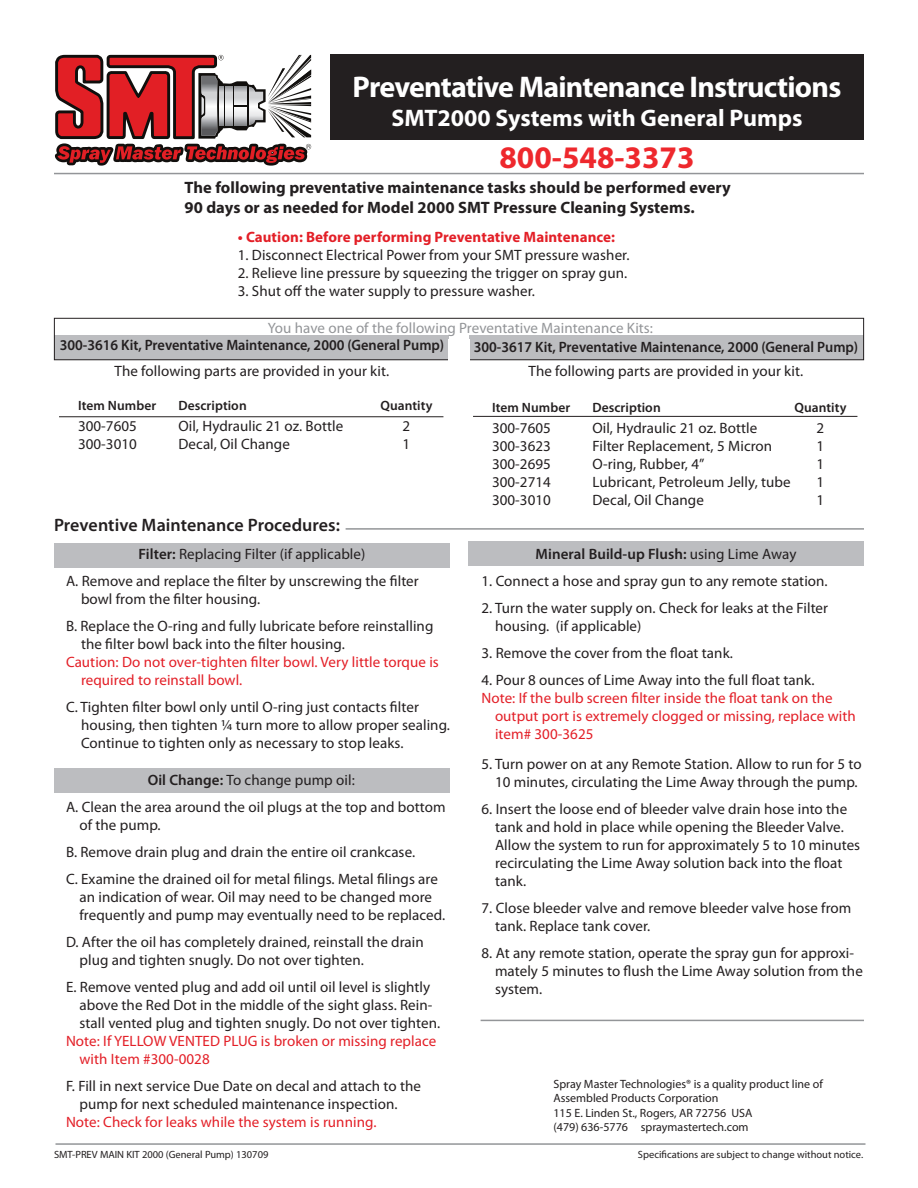
<style>
.page{position:relative;width:918px;height:1188px;background:#fff}
.page>*{position:absolute;margin:0;border:0;box-sizing:border-box;transform-origin:0 0}
.t1{font:700 31.5px "Myriad Pro";color:#ee282d}
.t2{font:700 30px "Myriad Pro";letter-spacing:-.025em;color:#fff}
.t3{font:700 24px "Myriad Pro";color:#fff}
.t4{font:600 18px "Myriad Pro";letter-spacing:.005em;color:#231f20}
.t5{font:700 16.5px/19.8px "Myriad Pro";letter-spacing:.005em;color:#231f20}
.t6{font:15px/18px "Myriad Pro";letter-spacing:.005em;color:#231f20}
.t7{font:15px/18px "Myriad Pro";letter-spacing:.005em;color:#e31f27}
.t8{font:600 15px "Myriad Pro";color:#231f20;scale:.96 1}
.t9{font:15px "Myriad Pro";letter-spacing:.005em;color:#939598}
.t10{font:700 15px "Myriad Pro";letter-spacing:.005em;color:#e31f27}
.t11{font:600 15px "Myriad Pro";color:#231f20}
.t12{font:600 13.5px "Myriad Pro";letter-spacing:.005em;color:#231f20}
.t13{font:12px "Myriad Pro";color:#231f20}
.t14{font:10.5px "Myriad Pro";color:#231f20}
.s1{font-weight:600}
.s2{font-weight:400}
</style>
<div class="page">
<div style="left:54px;top:543px;width:396px;height:25px;background:#bcbdc0"></div>
<div style="left:468px;top:542px;width:396px;height:24px;background:#bcbdc0"></div>
<div style="left:54px;top:335px;width:394px;height:24px;background:#bcbdc0"></div>
<div style="left:470px;top:336px;width:394px;height:24px;background:#bcbdc0"></div>
<div style="left:54px;top:768px;width:396px;height:24px;background:#bcbdc0"></div>
<svg style="left:54px;top:54px;width:257px;height:112px"></svg>
<div style="left:330px;top:54px;width:534px;height:86px;background:#231f20"></div>
<hr style="left:54px;top:173px;width:810px;height:1px;background:#939598">
<hr style="left:56px;top:1143px;width:810px;height:2px;background:#939598">
<hr style="left:346px;top:528px;width:518px;height:2px;background:#939598">
<hr style="left:481px;top:1020px;width:383px;height:1px;background:#939598">
<div style="left:54px;top:318px;width:810px;height:42px;border:1px solid #231f20"></div>
<hr style="left:59px;top:417px;width:384px;height:1px;background:#231f20">
<hr style="left:473px;top:416px;width:384px;height:1px;background:#231f20">
<div style="left:448px;top:339px;width:22px;height:31px;background:#fff"></div>
<p class="t2" style="left:353px;top:67px;width:490px">Preventative Maintenance Instructions</p>
<p class="t3" style="left:391px;top:102px;width:413px">SMT2000 Systems with General Pumps</p>
<p class="t1" style="left:499px;top:137px;width:197px">800-548-3373</p>
<p class="t5" style="left:185px;top:177px;width:548px">The following preventative maintenance tasks should be performed every<br>90 days or as needed for Model 2000 SMT Pressure Cleaning Systems.</p>
<p class="t10" style="left:238px;top:227px;width:379px">• Caution: Before performing Preventative Maintenance:</p>
<p class="t6" style="left:238px;top:247px;width:393px">1. Disconnect Electrical Power from your SMT pressure washer.</p>
<p class="t6" style="left:238px;top:265px;width:391px">2. Relieve line pressure by squeezing the trigger on spray gun.</p>
<p class="t6" style="left:238px;top:283px;width:299px">3. Shut off the water supply to pressure washer.</p>
<p class="t9" style="left:268px;top:320px;width:387px">You have one of the following Preventative Maintenance Kits:</p>
<p class="t8" style="left:60px;top:337px;width:402px">300-3616 Kit, Preventative Maintenance, 2000 (General Pump)</p>
<p class="t8" style="left:474px;top:338px;width:402px">300-3617 Kit, Preventative Maintenance, 2000 (General Pump)</p>
<p class="t6" style="left:115px;top:362px;width:276px">The following parts are provided in your kit.</p>
<p class="t6" style="left:529px;top:362px;width:276px">The following parts are provided in your kit.</p>
<p class="t12" style="left:78px;top:398px;width:80px">Item Number</p>
<p class="t12" style="left:178px;top:398px;width:70px">Description</p>
<p class="t12" style="left:380px;top:398px;width:54px">Quantity</p>
<p class="t6" style="left:78px;top:418px;width:60px">300-7605</p>
<p class="t6" style="left:178px;top:418px;width:166px">Oil, Hydraulic 21 oz. Bottle</p>
<p class="t6" style="left:403px;top:418px;width:9px">2</p>
<p class="t6" style="left:78px;top:436px;width:60px">300-3010</p>
<p class="t6" style="left:178px;top:436px;width:113px">Decal, Oil Change</p>
<p class="t6" style="left:403px;top:436px;width:9px">1</p>
<p class="t4" style="left:54px;top:515px;width:288px">Preventive Maintenance Procedures:</p>
<p class="t6" style="left:139px;top:545px;width:228px"><span class="s1">Filter:</span> Replacing Filter (if applicable)</p>
<p class="t6" style="left:81px;top:572px;width:339px;text-indent:-15px">A. Remove and replace the filter by unscrewing the filter bowl from the filter housing.</p>
<p class="t6" style="left:81px;top:617px;width:354px;text-indent:-15px">B. Replace the O-ring and fully lubricate before reinstalling the filter bowl back into the filter housing.</p>
<p class="t7" style="left:81px;top:653px;width:359px;text-indent:-15px">Caution: Do not over-tighten filter bowl. Very little torque is required to reinstall bowl.</p>
<p class="t6" style="left:81px;top:698px;width:371px;text-indent:-15px">C. Tighten filter bowl only until O-ring just contacts filter housing, then tighten ¼ turn more to allow proper sealing.<br>Continue to tighten only as necessary to stop leaks.</p>
<p class="t6" style="left:148px;top:771px;width:209px"><span class="s1">Oil Change:</span> To change pump oil:</p>
<p class="t6" style="left:80px;top:798px;width:368px;text-indent:-14px">A. Clean the area around the oil plugs at the top and bottom of the pump.</p>
<p class="t6" style="left:66px;top:843px;width:351px">B. Remove drain plug and drain the entire oil crankcase.</p>
<p class="t6" style="left:80px;top:870px;width:367px;text-indent:-14px">C. Examine the drained oil for metal filings. Metal filings are an indication of wear. Oil may need to be changed more frequently and pump may eventually need to be replaced.</p>
<p class="t6" style="left:80px;top:933px;width:346px;text-indent:-14px">D. After the oil has completely drained, reinstall the drain plug and tighten snugly. Do not over tighten.</p>
<p class="t6" style="left:80px;top:978px;width:362px;text-indent:-14px">E. Remove vented plug and add oil until oil level is slightly above the Red Dot in the middle of the sight glass. Rein&shy;stall vented plug and tighten snugly. Do not over tighten.</p>
<p class="t7" style="left:80px;top:1032px;width:358px;text-indent:-14px">Note: If YELLOW VENTED PLUG is broken or missing replace with Item #300-0028</p>
<p class="t6" style="left:80px;top:1077px;width:343px;text-indent:-14px">F. Fill in next service Due Date on decal and attach to the pump for next scheduled maintenance inspection.</p>
<p class="t7" style="left:66px;top:1113px;width:312px">Note: Check for leaks while the system is running.</p>
<p class="t12" style="left:492px;top:400px;width:80px">Item Number</p>
<p class="t12" style="left:592px;top:400px;width:70px">Description</p>
<p class="t12" style="left:794px;top:400px;width:54px">Quantity</p>
<p class="t6" style="left:492px;top:419px;width:60px">300-7605</p>
<p class="t6" style="left:592px;top:419px;width:166px">Oil, Hydraulic 21 oz. Bottle</p>
<p class="t6" style="left:817px;top:419px;width:9px">2</p>
<p class="t6" style="left:492px;top:437px;width:60px">300-3623</p>
<p class="t6" style="left:592px;top:437px;width:181px">Filter Replacement, 5 Micron</p>
<p class="t6" style="left:817px;top:437px;width:9px">1</p>
<p class="t6" style="left:492px;top:455px;width:60px">300-2695</p>
<p class="t6" style="left:592px;top:455px;width:113px">O-ring, Rubber, 4”</p>
<p class="t6" style="left:817px;top:455px;width:9px">1</p>
<p class="t6" style="left:492px;top:473px;width:60px">300-2714</p>
<p class="t6" style="left:592px;top:473px;width:200px">Lubricant, Petroleum Jelly, tube</p>
<p class="t6" style="left:817px;top:473px;width:9px">1</p>
<p class="t6" style="left:492px;top:491px;width:60px">300-3010</p>
<p class="t6" style="left:592px;top:491px;width:113px">Decal, Oil Change</p>
<p class="t6" style="left:817px;top:491px;width:9px">1</p>
<p class="t11" style="left:536px;top:546px;width:262px">Mineral Build-up Flush: <span class="s2">using Lime Away</span></p>
<p class="t6" style="left:482px;top:572px;width:348px">1. Connect a hose and spray gun to any remote station.</p>
<p class="t6" style="left:495px;top:599px;width:335px;text-indent:-14px">2. Turn the water supply on. Check for leaks at the Filter housing. (if applicable)</p>
<p class="t6" style="left:482px;top:644px;width:253px">3. Remove the cover from the float tank.</p>
<p class="t6" style="left:482px;top:671px;width:335px">4. Pour 8 ounces of Lime Away into the full float tank.</p>
<p class="t7" style="left:495px;top:689px;width:362px;text-indent:-14px">Note: If the bulb screen filter inside the float tank on the output port is extremely clogged or missing, replace with item# 300-3625</p>
<p class="t6" style="left:482px;top:755px;width:382px;text-align:right">5. Turn power on at any Remote Station. Allow to run for 5 to<br>10 minutes, circulating the Lime Away through the pump.</p>
<p class="t6" style="left:495px;top:800px;width:367px;text-indent:-14px">6. Insert the loose end of bleeder valve drain hose into the tank and hold in place while opening the Bleeder Valve.<br>Allow the system to run for approximately 5 to 10 minutes recirculating the Lime Away solution back into the float tank.</p>
<p class="t6" style="left:495px;top:899px;width:358px;text-indent:-14px">7. Close bleeder valve and remove bleeder valve hose from tank. Replace tank cover.</p>
<p class="t6" style="left:495px;top:944px;width:369px;text-indent:-14px">8. At any remote station, operate the spray gun for approxi&shy;mately 5 minutes to flush the Lime Away solution from the system.</p>
<p class="t13" style="left:554px;top:1077px;width:271px">Spray Master Technologies® is a quality product line of</p>
<p class="t13" style="left:554px;top:1092px;width:166px">Assembled Products Corporation</p>
<p class="t13" style="left:554px;top:1106px;width:201px">115 E. Linden St., Rogers, AR 72756 USA</p>
<p class="t13" style="left:554px;top:1121px;width:197px">(479) 636-5776 spraymastertech.com</p>
<p class="t14" style="left:54px;top:1149px;width:216px">SMT-PREV MAIN KIT 2000 (General Pump) 130709</p>
<p class="t14" style="left:638px;top:1149px;width:227px">Specifications are subject to change without notice.</p>
</div>
